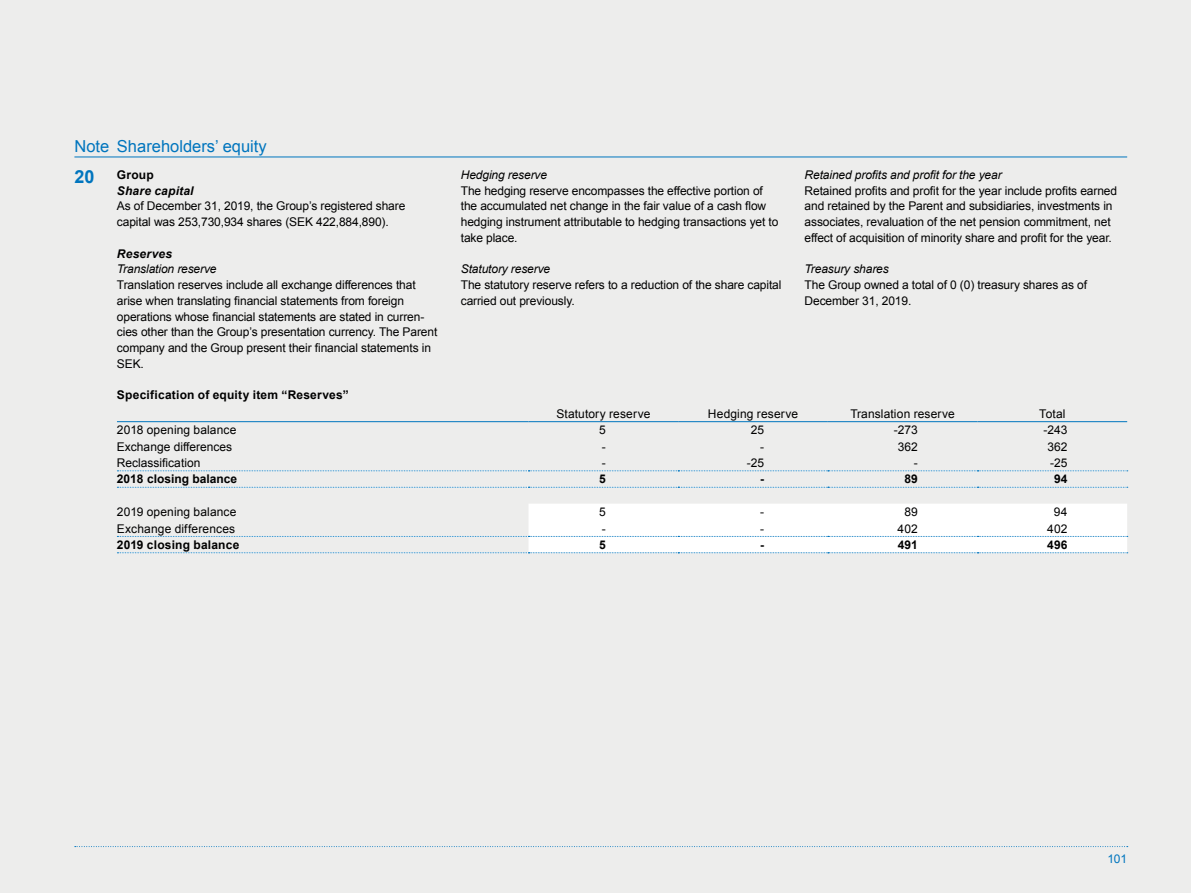
<style>
.page{position:relative;width:1191px;height:893px;background:#ededec}
.page>*{position:absolute;margin:0;border:0;box-sizing:border-box;transform-origin:0 0}
.Note_siffran{font:700 18px "Arial";color:#0075be}
.Note_rubbe_linje{font:16.5px "Arial";color:#0075be}
.Note_bröd{font:12px/15.8px "Arial";letter-spacing:-.01em;color:#000}
.Note_bröd-2{font:12px "Arial";letter-spacing:.01em;color:#000}
.Note_UB_3{font:italic 12px "Arial";letter-spacing:-.01em;color:#000}
.Note_UB_1{font:700 12px "Arial";letter-spacing:.015em;color:#000}
.Note_UB_2{font:italic 700 12px "Arial";letter-spacing:.015em;color:#000}
.t1{font:12px "Arial";color:#0075be}
</style>
<div class="page">
<svg style="left:75px;top:846px;width:1052px;height:1px"></svg>
<hr style="left:117px;top:421px;width:411px;height:1px;background:#0075be">
<hr style="left:528px;top:421px;width:150px;height:1px;background:#0075be">
<hr style="left:678px;top:421px;width:150px;height:1px;background:#0075be">
<hr style="left:828px;top:421px;width:149px;height:1px;background:#0075be">
<hr style="left:977px;top:421px;width:150px;height:1px;background:#0075be">
<svg style="left:117px;top:470px;width:1010px;height:1px"></svg>
<svg style="left:117px;top:487px;width:1010px;height:1px"></svg>
<svg style="left:117px;top:504px;width:1010px;height:49px"></svg>
<hr style="left:74px;top:157px;width:1053px;height:1px;background:#0075be">
<p class="Note_rubbe_linje" style="left:74px;top:136px;width:194px">Note Shareholders’ equity</p>
<p class="Note_siffran" style="left:74px;top:165px;width:22px">20</p>
<p class="Note_UB_1" style="left:117px;top:167px;width:38px">Group</p>
<p class="Note_UB_2" style="left:117px;top:183px;width:78px">Share capital</p>
<p class="Note_bröd" style="left:117px;top:198px;width:290px">As of December 31, 2019, the Group’s registered share capital was 253,730,934 shares (SEK 422,884,890).</p>
<p class="Note_UB_2" style="left:117px;top:246px;width:57px">Reserves</p>
<p class="Note_UB_3" style="left:117px;top:261px;width:101px">Translation reserve</p>
<p class="Note_bröd" style="left:117px;top:277px;width:322px">Translation reserves include all exchange differences that arise when translating financial statements from foreign operations whose financial statements are stated in curren&shy;cies other than the Group’s presentation currency. The Parent company and the Group present their financial statements in SEK.</p>
<p class="Note_UB_1" style="left:117px;top:387px;width:233px">Specification of equity item “Reserves”</p>
<p class="Note_UB_3" style="left:461px;top:167px;width:88px">Hedging reserve</p>
<p class="Note_bröd" style="left:461px;top:183px;width:319px">The hedging reserve encompasses the effective portion of the accumulated net change in the fair value of a cash flow hedging instrument attributable to hedging transactions yet to take place.</p>
<p class="Note_UB_3" style="left:461px;top:261px;width:91px">Statutory reserve</p>
<p class="Note_bröd" style="left:461px;top:277px;width:322px">The statutory reserve refers to a reduction of the share capital carried out previously.</p>
<p class="Note_UB_3" style="left:804px;top:167px;width:198px">Retained profits and profit for the year</p>
<p class="Note_bröd" style="left:804px;top:183px;width:314px">Retained profits and profit for the year include profits earned and retained by the Parent and subsidiaries, investments in associates, revaluation of the net pension commitment, net effect of acquisition of minority share and profit for the year.</p>
<p class="Note_UB_3" style="left:804px;top:261px;width:86px">Treasury shares</p>
<p class="Note_bröd" style="left:804px;top:277px;width:284px">The Group owned a total of 0 (0) treasury shares as of<br>December 31, 2019.</p>
<p class="Note_bröd-2" style="left:556px;top:406px;width:95px">Statutory reserve</p>
<p class="Note_bröd-2" style="left:708px;top:406px;width:92px">Hedging reserve</p>
<p class="Note_bröd-2" style="left:850px;top:406px;width:106px">Translation reserve</p>
<p class="Note_bröd" style="left:1039px;top:406px;width:28px">Total</p>
<p class="Note_bröd-2" style="left:117px;top:422px;width:121px">2018 opening balance</p>
<p class="Note_bröd" style="left:599px;top:422px;width:8px">5</p>
<p class="Note_bröd" style="left:750px;top:422px;width:15px">25</p>
<p class="Note_bröd" style="left:894px;top:422px;width:26px">-273</p>
<p class="Note_bröd" style="left:1043px;top:422px;width:26px">-243</p>
<p class="Note_bröd" style="left:117px;top:439px;width:117px">Exchange differences</p>
<p class="Note_bröd" style="left:602px;top:439px;width:5px">-</p>
<p class="Note_bröd" style="left:760px;top:439px;width:5px">-</p>
<p class="Note_bröd" style="left:898px;top:439px;width:22px">362</p>
<p class="Note_bröd" style="left:1047px;top:439px;width:22px">362</p>
<p class="Note_bröd" style="left:117px;top:455px;width:85px">Reclassification</p>
<p class="Note_bröd" style="left:602px;top:455px;width:5px">-</p>
<p class="Note_bröd" style="left:746px;top:455px;width:19px">-25</p>
<p class="Note_bröd" style="left:914px;top:455px;width:5px">-</p>
<p class="Note_bröd" style="left:1050px;top:455px;width:19px">-25</p>
<p class="Note_UB_1" style="left:117px;top:471px;width:122px">2018 closing balance</p>
<p class="Note_UB_1" style="left:599px;top:471px;width:8px">5</p>
<p class="Note_UB_1" style="left:760px;top:471px;width:5px">-</p>
<p class="Note_UB_1" style="left:904px;top:471px;width:15px">89</p>
<p class="Note_UB_1" style="left:1054px;top:471px;width:15px">94</p>
<p class="Note_bröd-2" style="left:117px;top:504px;width:121px">2019 opening balance</p>
<p class="Note_bröd" style="left:599px;top:504px;width:8px">5</p>
<p class="Note_bröd" style="left:760px;top:504px;width:5px">-</p>
<p class="Note_bröd" style="left:904px;top:504px;width:15px">89</p>
<p class="Note_bröd" style="left:1053px;top:504px;width:15px">94</p>
<p class="Note_bröd-2" style="left:117px;top:520px;width:120px">Exchange differences</p>
<p class="Note_bröd" style="left:602px;top:521px;width:5px">-</p>
<p class="Note_bröd" style="left:760px;top:521px;width:5px">-</p>
<p class="Note_bröd" style="left:897px;top:521px;width:22px">402</p>
<p class="Note_bröd" style="left:1047px;top:521px;width:22px">402</p>
<p class="Note_UB_1" style="left:117px;top:537px;width:124px">2019 closing balance</p>
<p class="Note_UB_1" style="left:599px;top:537px;width:8px">5</p>
<p class="Note_UB_1" style="left:760px;top:537px;width:5px">-</p>
<p class="Note_UB_1" style="left:897px;top:537px;width:22px">491</p>
<p class="Note_UB_1" style="left:1047px;top:537px;width:22px">496</p>
<p class="t1" style="left:1107px;top:851px;width:21px">101</p>
</div>
